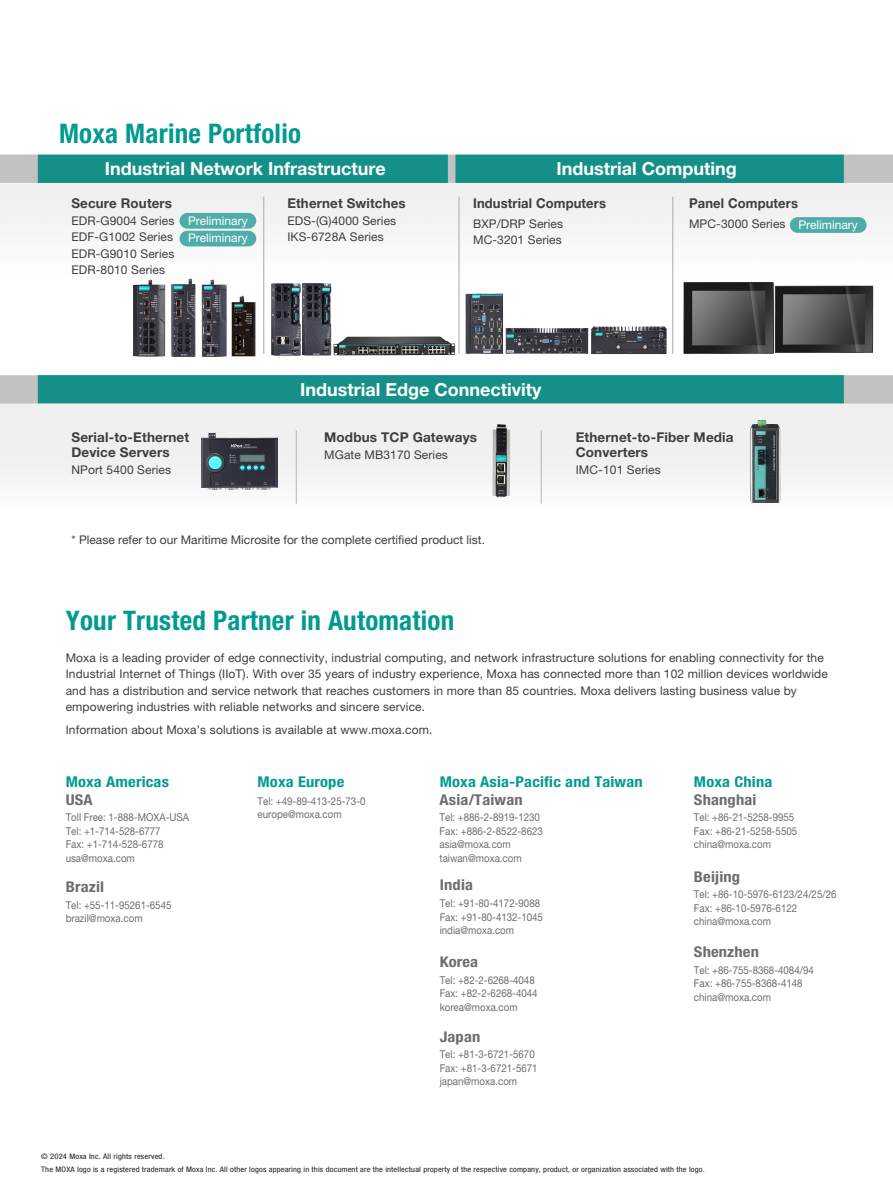
<style>
.page{position:relative;width:893px;height:1191px;background:#fff}
.page>*{position:absolute;margin:0;border:0;box-sizing:border-box;transform-origin:0 0}
.t1{font:700 condensed 27px "Helvetica Neue LT Std";letter-spacing:.01em;color:#009b90}
.t2{font:700 18px "Helvetica Neue LT Std";color:#fff}
.t3{font:700 condensed 14.85px "Helvetica Neue LT Std";letter-spacing:.01em;color:#6c6d70;scale:1.11 1}
.t4{font:700 condensed 14.85px "Helvetica Neue LT Std";letter-spacing:.01em;color:#009b90;scale:1.11 1}
.t5{font:700 13.5px/15px "Helvetica Neue LT Std";letter-spacing:.01em;color:#3e3e3f}
.t6{font:700 13.5px "Helvetica Neue LT Std";letter-spacing:.01em;color:#3e3e3f;scale:.96 1}
.t7{font:12px/16.5px "Helvetica Neue LT Std";letter-spacing:.01em;color:#3e3e3f}
.t8{font:12px "Helvetica Neue LT Std";color:#fff}
.t9{font:10.8px/13.5px "Helvetica Neue LT Std";color:#6c6d70;scale:.9 1}
.t10{font:condensed 7.65px "Helvetica Neue LT Std";letter-spacing:.02em;color:#231f20;scale:1.11 1}
</style>
<div class="page">
<img style="left:0;top:154px;width:893px;height:350px">
<div style="left:180px;top:231px;width:76px;height:15px;background:#4fada9;border-radius:8px"></div>
<div style="left:180px;top:213px;width:76px;height:16px;background:#4fada9;border-radius:8px"></div>
<hr style="left:296px;top:430px;width:1px;height:73px;background:#b2b3b7">
<hr style="left:263px;top:197px;width:1px;height:157px;background:#b2b3b7">
<hr style="left:458px;top:197px;width:2px;height:157px;background:#b2b3b7">
<hr style="left:672px;top:197px;width:1px;height:157px;background:#b2b3b7">
<hr style="left:541px;top:430px;width:1px;height:73px;background:#b2b3b7">
<img style="left:232px;top:295px;width:23px;height:61px">
<img style="left:169px;top:277px;width:27px;height:80px">
<img style="left:200px;top:278px;width:27px;height:79px">
<img style="left:132px;top:278px;width:35px;height:80px">
<img style="left:505px;top:325px;width:162px;height:30px">
<img style="left:464px;top:293px;width:41px;height:62px">
<img style="left:200px;top:432px;width:79px;height:59px">
<img style="left:491px;top:424px;width:20px;height:75px">
<img style="left:748px;top:419px;width:34px;height:84px">
<img style="left:682px;top:281px;width:93px;height:73px">
<img style="left:774px;top:284px;width:100px;height:70px">
<img style="left:271px;top:282px;width:61px;height:74px">
<img style="left:332px;top:335px;width:125px;height:21px">
<div style="left:790px;top:217px;width:76px;height:16px;background:#4fada9;border-radius:8px"></div>
<h1 class="t1" style="left:59px;top:117px;width:244px">Moxa Marine Portfolio</h1>
<h2 class="t2" style="left:105px;top:158px;width:282px">Industrial Network Infrastructure</h2>
<h2 class="t2" style="left:557px;top:158px;width:182px">Industrial Computing</h2>
<p class="t5" style="left:71px;top:196px;width:102px">Secure Routers</p>
<p class="t7" style="left:71px;top:212px;width:104px;text-align:justify">EDR-G9004 Series EDF-G1002 Series EDR-G9010 Series EDR-8010 Series</p>
<p class="t8" style="left:188px;top:213px;width:61px">Preliminary</p>
<p class="t8" style="left:188px;top:231px;width:61px">Preliminary</p>
<p class="t5" style="left:287px;top:196px;width:120px">Ethernet Switches</p>
<p class="t7" style="left:287px;top:212px;width:110px">EDS-(G)4000 Series<br>IKS-6728A Series</p>
<p class="t6" style="left:473px;top:195px;width:140px">Industrial Computers</p>
<p class="t7" style="left:473px;top:215px;width:91px">BXP/DRP Series<br>MC-3201 Series</p>
<p class="t6" style="left:689px;top:195px;width:115px">Panel Computers</p>
<p class="t7" style="left:689px;top:215px;width:98px">MPC-3000 Series</p>
<p class="t8" style="left:798px;top:217px;width:61px">Preliminary</p>
<p class="t5" style="left:71px;top:429px;width:119px">Serial-to-Ethernet<br>Device Servers</p>
<p class="t7" style="left:71px;top:461px;width:101px">NPort 5400 Series</p>
<h2 class="t2" style="left:300px;top:379px;width:243px">Industrial Edge Connectivity</h2>
<p class="t5" style="left:324px;top:429px;width:154px">Modbus TCP Gateways</p>
<p class="t7" style="left:324px;top:446px;width:125px">MGate MB3170 Series</p>
<p class="t5" style="left:576px;top:429px;width:159px">Ethernet-to-Fiber Media<br>Converters</p>
<p class="t7" style="left:576px;top:461px;width:87px">IMC-101 Series</p>
<p class="t7" style="left:71px;top:531px;width:415px">* Please refer to our Maritime Microsite for the complete certified product list.</p>
<h1 class="t1" style="left:66px;top:604px;width:390px">Your Trusted Partner in Automation</h1>
<p class="t7" style="left:66px;top:649px;width:764px">Moxa is a leading provider of edge connectivity, industrial computing, and network infrastructure solutions for enabling connectivity for the Industrial Internet of Things (IIoT). With over 35 years of industry experience, Moxa has connected more than 102 million devices worldwide and has a distribution and service network that reaches customers in more than 85 countries. Moxa delivers lasting business value by empowering industries with reliable networks and sincere service.</p>
<p class="t7" style="left:66px;top:721px;width:368px">Information about Moxa’s solutions is available at www.moxa.com.</p>
<p class="t4" style="left:66px;top:773px;width:95px">Moxa Americas</p>
<p class="t3" style="left:66px;top:790px;width:26px">USA</p>
<p class="t9" style="left:66px;top:810px;width:139px">Toll Free: 1-888-MOXA-USA<br>Tel: +1-714-528-6777<br>Fax: +1-714-528-6778 usa@moxa.com</p>
<p class="t3" style="left:66px;top:878px;width:36px">Brazil</p>
<p class="t9" style="left:66px;top:898px;width:119px">Tel: +55-11-95261-6545 brazil@moxa.com</p>
<p class="t10" style="left:41px;top:1152px;width:113px">© 2024 Moxa Inc. All rights reserved.</p>
<p class="t4" style="left:440px;top:773px;width:184px">Moxa Asia-Pacific and Taiwan</p>
<p class="t4" style="left:258px;top:773px;width:80px">Moxa Europe</p>
<p class="t9" style="left:258px;top:794px;width:121px">Tel: +49-89-413-25-73-0 europe@moxa.com</p>
<p class="t3" style="left:440px;top:790px;width:76px">Asia/Taiwan</p>
<p class="t9" style="left:440px;top:810px;width:116px">Tel: +886-2-8919-1230<br>Fax: +886-2-8522-8623 asia@moxa.com taiwan@moxa.com</p>
<p class="t3" style="left:440px;top:876px;width:32px">India</p>
<p class="t9" style="left:440px;top:896px;width:116px">Tel: +91-80-4172-9088<br>Fax: +91-80-4132-1045 india@moxa.com</p>
<p class="t3" style="left:440px;top:953px;width:36px">Korea</p>
<p class="t9" style="left:440px;top:973px;width:110px">Tel: +82-2-6268-4048<br>Fax: +82-2-6268-4044 korea@moxa.com</p>
<p class="t3" style="left:440px;top:1027px;width:38px">Japan</p>
<p class="t9" style="left:440px;top:1047px;width:110px">Tel: +81-3-6721-5670<br>Fax: +81-3-6721-5671 japan@moxa.com</p>
<p class="t4" style="left:694px;top:773px;width:72px">Moxa China</p>
<p class="t3" style="left:694px;top:790px;width:58px">Shanghai</p>
<p class="t9" style="left:694px;top:810px;width:116px">Tel: +86-21-5258-9955<br>Fax: +86-21-5258-5505 china@moxa.com</p>
<p class="t3" style="left:694px;top:867px;width:43px">Beijing</p>
<p class="t9" style="left:694px;top:887px;width:160px">Tel: +86-10-5976-6123/24/25/26<br>Fax: +86-10-5976-6122 china@moxa.com</p>
<p class="t3" style="left:694px;top:943px;width:60px">Shenzhen</p>
<p class="t9" style="left:694px;top:963px;width:135px">Tel: +86-755-8368-4084/94<br>Fax: +86-755-8368-4148 china@moxa.com</p>
<p class="t10" style="left:41px;top:1165px;width:599px">The MOXA logo is a registered trademark of Moxa Inc. All other logos appearing in this document are the intellectual property of the respective company, product, or organization associated with the logo.</p>
</div>
